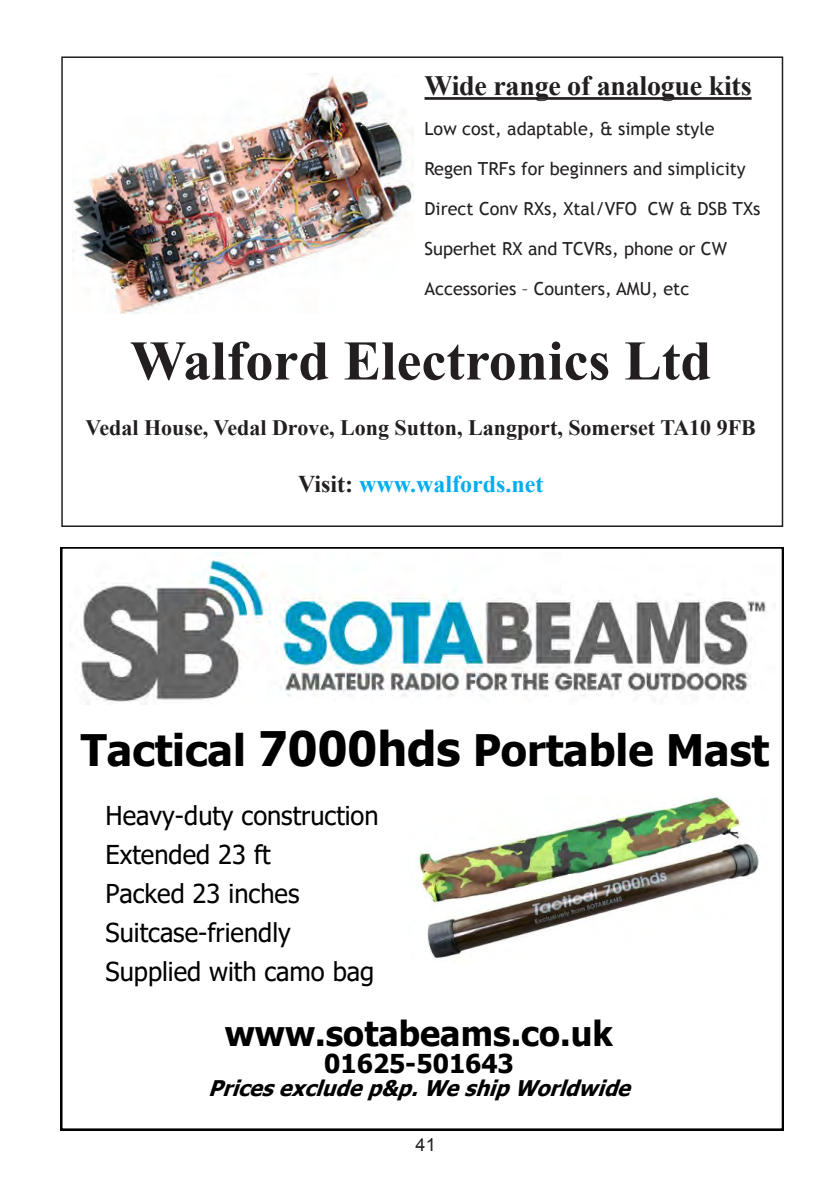
<style>
.page{position:relative;width:840px;height:1191px;background:#fff}
.page>*{position:absolute;margin:0;border:0;box-sizing:border-box;transform-origin:0 0}
.t1{font:700 56px "Times New Roman";color:#231f20}
.t2{font:700 43.4px "Tahoma";color:#000}
.t3{font:700 34.6px "Tahoma";color:#000}
.t4{font:700 28px "Times New Roman";letter-spacing:-.01em;color:#231f20}
.t5{font:26px/39px "Tahoma";color:#000}
.t6{font:700 26px "Tahoma";color:#000}
.t7{font:700 24px "Times New Roman";color:#00aeef}
.t8{font:700 22px "Times New Roman";color:#231f20}
.t9{font:italic 700 21.6px "Tahoma";color:#000}
.t10{font:18px "Trebuchet MS";color:#231f20}
.t11{font:18px "Arial";color:#231f20}
.s1{color:#231f20}
.s2{font-size:47.6px}
</style>
<div class="page">
<div style="left:61px;top:56px;width:721px;height:471px;background:#fff;border:2px solid #201e1f"></div>
<hr style="left:424px;top:97px;width:327px;height:3px;background:#231f20">
<img style="left:73px;top:74px;width:340px;height:240px">
<svg style="left:61px;top:547px;width:721px;height:583px"></svg>
<img style="left:407px;top:795px;width:358px;height:168px">
<img style="left:69px;top:552px;width:705px;height:152px">
<p class="t4" style="left:424px;top:67px;width:328px">Wide range of analogue kits</p>
<p class="t10" style="left:424px;top:118px;width:291px">Low cost, adaptable, &amp; simple style</p>
<p class="t10" style="left:424px;top:158px;width:322px">Regen TRFs for beginners and simplicity</p>
<p class="t10" style="left:424px;top:198px;width:337px">Direct Conv RXs, Xtal/VFO CW &amp; DSB TXs</p>
<p class="t10" style="left:424px;top:238px;width:304px">Superhet RX and TCVRs, phone or CW</p>
<p class="t10" style="left:424px;top:278px;width:266px">Accessories – Counters, AMU, etc</p>
<p class="t1" style="left:130px;top:322px;width:582px">Walford Electronics Ltd</p>
<p class="t8" style="left:86px;top:412px;width:671px">Vedal House, Vedal Drove, Long Sutton, Langport, Somerset TA10 9FB</p>
<p class="t7" style="left:298px;top:468px;width:247px"><span class="s1">Visit:</span> www.walfords.net</p>
<h2 class="t2" style="left:81px;top:719px;width:689px">Tactical <span class="s2">7000hds</span> Portable Mast</h2>
<h3 class="t5" style="left:105px;top:797px;width:275px">Heavy-duty construction<br>Extended 23 ft<br>Packed 23 inches<br>Suitcase-friendly<br>Supplied with camo bag</h3>
<h3 class="t3" style="left:225px;top:1008px;width:389px">www.sotabeams.co.uk</h3>
<h3 class="t6" style="left:324px;top:1045px;width:191px">01625-501643</h3>
<p class="t9" style="left:208px;top:1072px;width:433px">Pricesexcludep&amp;p.WeshipWorldwide</p>
<p class="t11" style="left:415px;top:1132px;width:22px">41</p>
</div>
